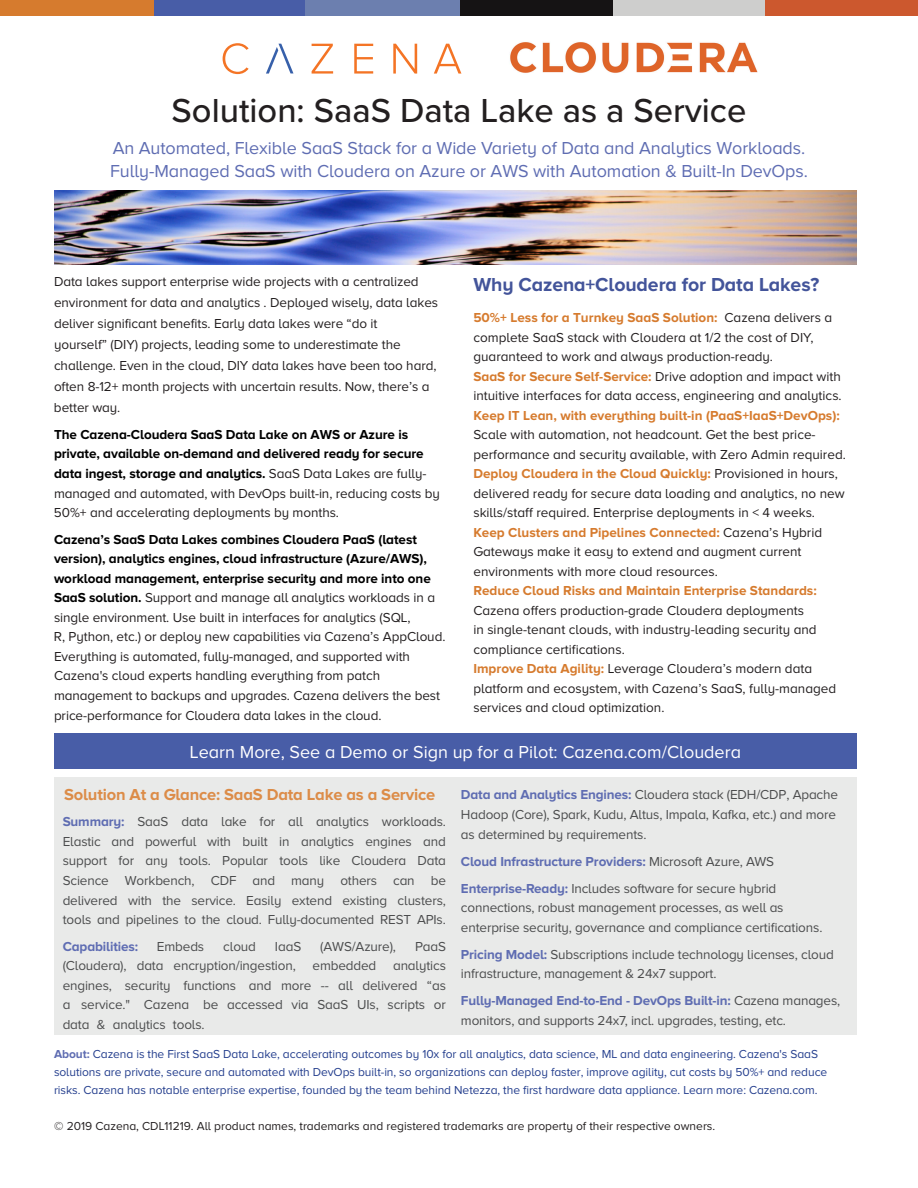
<style>
.page{position:relative;width:918px;height:1188px;background:#fff}
.page>*{position:absolute;margin:0;border:0;box-sizing:border-box;transform-origin:0 0}
.t1{font:500 34.5px "Proxima Nova";color:#231f20}
.t2{font:700 19.5px "Proxima Nova A";letter-spacing:-.005em;color:#43549a}
.t3{font:18px/22.5px "Proxima Nova A";letter-spacing:-.005em;color:#5f6db2}
.t4{font:18px "Proxima Nova A";color:#fff}
.t5{font:700 16.5px "Proxima Nova A";letter-spacing:-.01em;color:#dc8c48}
.t6{font:13.5px/19.5px "Proxima Nova A";letter-spacing:-.005em;color:#231f20}
.t7{font:13.5px/19.5px "Proxima Nova A";letter-spacing:-.01em;color:#4b4c4d}
.t8{font:700 13.5px/19.5px "Proxima Nova A";letter-spacing:-.005em;color:#000}
.t9{font:700 13.5px "Proxima Nova A";letter-spacing:-.01em;color:#5f6db3}
.t10{font:12px/18px "Proxima Nova A";letter-spacing:-.005em;color:#253f8e}
.t11{font:12px "Proxima Nova A";color:#231f20}
.s1{color:#5f6db3}
.s2{font-weight:400;color:#231f20}
.s3{font-weight:700;color:#000}
.s4{font-weight:700;color:#d67b2e}
.s5{font-weight:700;color:#5f6db2}
</style>
<div class="page">
<div style="left:0;top:0;width:154px;height:16px;background:#d67b2e"></div>
<div style="left:154px;top:0;width:153px;height:16px;background:#485da7"></div>
<div style="left:305px;top:0;width:155px;height:16px;background:#6c7faf"></div>
<div style="left:460px;top:0;width:153px;height:16px;background:#151314"></div>
<div style="left:613px;top:0;width:153px;height:16px;background:#cececd"></div>
<div style="left:766px;top:0;width:152px;height:16px;background:#cc582e"></div>
<div style="left:54px;top:778px;width:803px;height:257px;background:#e9eae9"></div>
<img style="left:54px;top:191px;width:803px;height:74px">
<div style="left:54px;top:733px;width:803px;height:36px;background:#485da7"></div>
<svg style="left:223px;top:43px;width:26px;height:31px"></svg>
<svg style="left:312px;top:44px;width:21px;height:30px"></svg>
<svg style="left:354px;top:44px;width:19px;height:30px"></svg>
<svg style="left:393px;top:44px;width:24px;height:30px"></svg>
<svg style="left:434px;top:44px;width:27px;height:30px"></svg>
<svg style="left:266px;top:44px;width:27px;height:30px"></svg>
<img style="left:510px;top:42px;width:248px;height:31px">
<p class="t1" style="left:172px;top:85px;width:576px">Solution: SaaS Data Lake as a Service</p>
<p class="t3" style="left:110px;top:137px;width:699px">An Automated, Flexible SaaS Stack for a Wide Variety of Data and Analytics Workloads.<br><span class="s1">Fully-Managed SaaS with Cloudera on Azure or AWS with Automation &amp; Built-In DevOps.</span></p>
<p class="t6" style="left:54px;top:271px;width:386px;line-height:21px">Data lakes support enterprise wide projects with a centralized environment for data and analytics . Deployed wisely, data lakes deliver significant benefits. Early data lakes were “do it<br>yourself” (DIY) projects, leading some to underestimate the challenge. Even in the cloud, DIY data lakes have been too hard, often 8-12+ month projects with uncertain results. Now, there’s a better way.</p>
<p class="t8" style="left:54px;top:424px;width:388px">The Cazena-Cloudera SaaS Data Lake on AWS or Azure is private, available on-demand and delivered ready for secure data ingest, storage and analytics. <span class="s2">SaaS Data Lakes are fully&shy;managed and automated, with DevOps built-in, reducing costs by 50%+ and accelerating deployments by months.</span></p>
<p class="t6" style="left:54px;top:530px;width:393px"><span class="s3">Cazena’s SaaS Data Lakes combines Cloudera PaaS (latest version), analytics engines, cloud infrastructure (Azure/AWS), workload management, enterprise security and more into one SaaS solution.</span> Support and manage all analytics workloads in a single environment. Use built in interfaces for analytics (SQL,<br>R, Python, etc.) or deploy new capabilities via Cazena’s AppCloud.<br>Everything is automated, fully-managed, and supported with Cazena's cloud experts handling everything from patch management to backups and upgrades. Cazena delivers the best price-performance for Cloudera data lakes in the cloud.</p>
<p class="t4" style="left:190px;top:742px;width:553px">Learn More, See a Demo or Sign up for a Pilot: Cazena.com/Cloudera</p>
<p class="t2" style="left:473px;top:273px;width:348px">Why Cazena+Cloudera for Data Lakes?</p>
<p class="t6" style="left:473px;top:308px;width:374px"><span class="s4">50%+ Less for a Turnkey SaaS Solution:</span> Cazena delivers a complete SaaS stack with Cloudera at 1/2 the cost of DIY, guaranteed to work and always production-ready.<br><span class="s4">SaaS for Secure Self-Service:</span> Drive adoption and impact with intuitive interfaces for data access, engineering and analytics.<br><span class="s4">Keep IT Lean, with everything built-in (PaaS+IaaS+DevOps):<br></span>Scale with automation, not headcount. Get the best price&shy;performance and security available, with Zero Admin required.<br><span class="s4">Deploy Cloudera in the Cloud Quickly:</span> Provisioned in hours, delivered ready for secure data loading and analytics, no new skills/staff required. Enterprise deployments in &lt; 4 weeks.<br><span class="s4">Keep Clusters and Pipelines Connected:</span> Cazena’s Hybrid Gateways make it easy to extend and augment current environments with more cloud resources.<br><span class="s4">Reduce Cloud Risks and Maintain Enterprise Standards:<br></span>Cazena offers production-grade Cloudera deployments<br>in single-tenant clouds, with industry-leading security and compliance certifications.<br><span class="s4">Improve Data Agility:</span> Leverage Cloudera’s modern data platform and ecosystem, with Cazena’s SaaS, fully-managed services and cloud optimization.</p>
<p class="t5" style="left:64px;top:785px;width:373px">Solution At a Glance: SaaS Data Lake as a Service</p>
<p class="t7" style="left:63px;top:812px;width:385px;text-align:justify"><span class="s5">Summary:</span> SaaS data lake for all analytics workloads.<br>Elastic and powerful with built in analytics engines and support for any tools. Popular tools like Cloudera Data Science Workbench, CDF and many others can be delivered with the service. Easily extend existing clusters, tools and pipelines to the cloud. Fully-documented REST APIs.</p>
<p class="t9" style="left:63px;top:939px;width:77px">Capabilities:</p>
<p class="t7" style="left:157px;top:936px;width:49px">Embeds</p>
<p class="t7" style="left:223px;top:936px;width:34px">cloud</p>
<p class="t7" style="left:275px;top:936px;width:28px">IaaS</p>
<p class="t7" style="left:320px;top:936px;width:77px">(AWS/Azure),</p>
<p class="t7" style="left:63px;top:936px;width:385px;text-align:justify;text-indent:352px">PaaS (Cloudera), data encryption/ingestion, embedded analytics engines, security functions and more -- all delivered “as a service." Cazena be accessed via SaaS UIs, scripts or data &amp; analytics tools.</p>
<p class="t7" style="left:461px;top:785px;width:379px"><span class="s5">Data and Analytics Engines:</span> Cloudera stack (EDH/CDP, Apache<br>Hadoop (Core), Spark, Kudu, Altus, Impala, Kafka, etc.) and more as determined by requirements.</p>
<p class="t7" style="left:461px;top:847px;width:317px;line-height:27px"><span class="s5">Cloud Infrastructure Providers:</span> Microsoft Azure, AWS<br><span class="s5">Enterprise-Ready:</span> Includes software for secure hybrid</p>
<p class="t7" style="left:461px;top:898px;width:363px">connections, robust management processes, as well as enterprise security, governance and compliance certifications.</p>
<p class="t7" style="left:461px;top:944px;width:374px"><span class="s5">Pricing Model:</span> Subscriptions include technology licenses, cloud infrastructure, management &amp; 24x7 support.</p>
<p class="t7" style="left:461px;top:991px;width:381px"><span class="s5">Fully-Managed End-to-End - DevOps Built-in:</span> Cazena manages, monitors, and supports 24x7, incl. upgrades, testing, etc.</p>
<p class="t10" style="left:54px;top:1045px;width:775px"><span class="s5">About:</span> Cazena is the First SaaS Data Lake, accelerating outcomes by 10x for all analytics, data science, ML and data engineering. Cazena's SaaS solutions are private, secure and automated with DevOps built-in, so organizations can deploy faster, improve agility, cut costs by 50%+ and reduce risks. Cazena has notable enterprise expertise, founded by the team behind Netezza, the first hardware data appliance. Learn more: Cazena.com.</p>
<p class="t11" style="left:54px;top:1120px;width:663px">© 2019 Cazena, CDL11219. All product names, trademarks and registered trademarks are property of their respective owners.</p>
</div>
